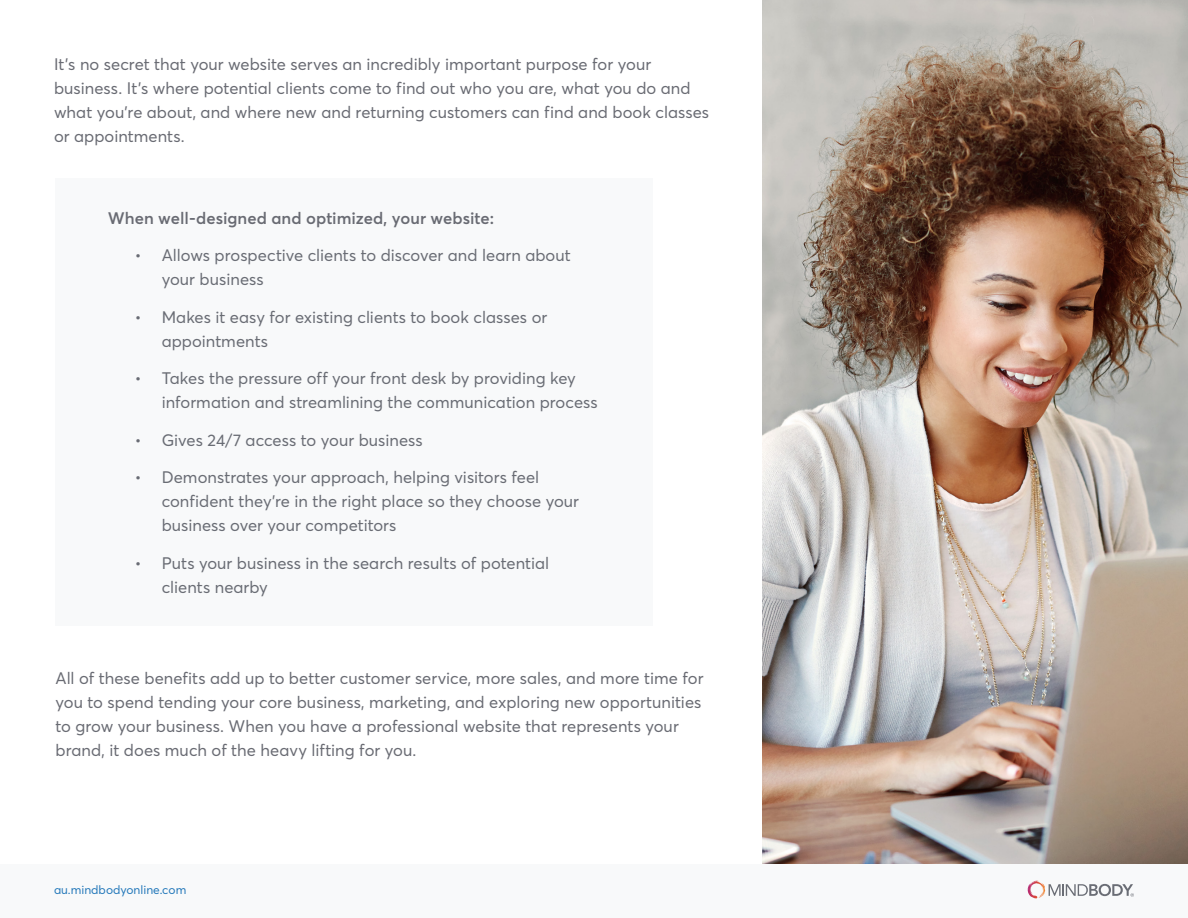
<style>
.page{position:relative;width:1188px;height:918px;background:#fff}
.page>*{position:absolute;margin:0;border:0;box-sizing:border-box;transform-origin:0 0}
.t1{font:16.5px/24px "Averta";letter-spacing:.005em;color:#696b73}
.t2{font:16.5px/24px "Averta";letter-spacing:.005em;color:#696c74}
.t3{font:600 16.5px "Averta";color:#696b73}
.t4{font:12px "Averta";color:#2579ba}
</style>
<div class="page">
<div style="left:0;top:864px;width:1188px;height:54px;background:#f8f9fa"></div>
<svg style="left:1028px;top:881px;width:11px;height:17px"></svg>
<svg style="left:1049px;top:884px;width:85px;height:13px"></svg>
<div style="left:56px;top:178px;width:597px;height:447px;background:#f8f9fa"></div>
<img style="left:762px;top:0;width:426px;height:864px">
<p class="t1" style="left:54px;top:52px;width:657px">It’s no secret that your website serves an incredibly important purpose for your business. It’s where potential clients come to find out who you are, what you do and what you’re about, and where new and returning customers can find and book classes or appointments.</p>
<p class="t3" style="left:108px;top:206px;width:388px">When well-designed and optimized, your website:</p>
<p class="t2" style="left:162px;top:243px;width:411px;text-indent:-27px">• Allows prospective clients to discover and learn about your business</p>
<p class="t2" style="left:162px;top:304px;width:387px;text-indent:-27px">• Makes it easy for existing clients to book classes or appointments</p>
<p class="t2" style="left:162px;top:366px;width:438px;text-indent:-27px">• Takes the pressure off your front desk by providing key information and streamlining the communication process</p>
<p class="t2" style="left:135px;top:427px;width:290px">• Gives 24/7 access to your business</p>
<p class="t2" style="left:162px;top:465px;width:419px;text-indent:-27px">• Demonstrates your approach, helping visitors feel confident they’re in the right place so they choose your business over your competitors</p>
<p class="t2" style="left:162px;top:550px;width:389px;text-indent:-27px">• Puts your business in the search results of potential clients nearby</p>
<p class="t1" style="left:55px;top:665px;width:650px">All of these benefits add up to better customer service, more sales, and more time for you to spend tending your core business, marketing, and exploring new opportunities to grow your business. When you have a professional website that represents your brand, it does much of the heavy lifting for you.</p>
<p class="t4" style="left:54px;top:881px;width:134px">au.mindbodyonline.com</p>
</div>
